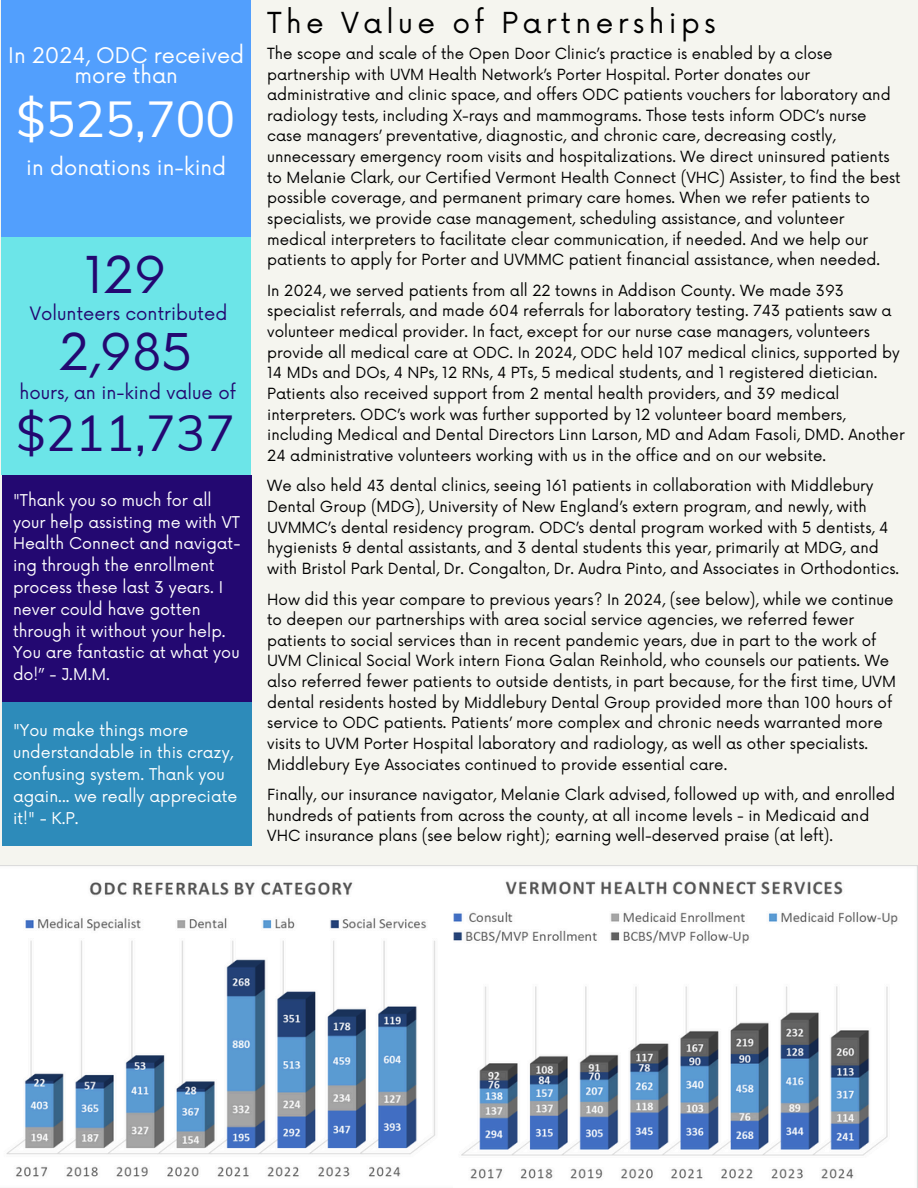
<style>
.page{position:relative;width:918px;height:1188px;background:#f5f5ef}
.page>*{position:absolute;margin:0;border:0;box-sizing:border-box;transform-origin:0 0}
.t1{font:49.5px/76.5px "Now";color:#230871;text-align:center}
.t2{font:49.5px "Muli";color:#230871}
.t3{font:49.5px "Muli";color:#fff}
.t4{font:28.2px "Now";letter-spacing:.155em;color:#000}
.t5{font:21px/20.2px "Now";color:#fff;text-align:center}
.t6{font:18px "Now";color:#230871}
.t7{font:15.9px/21.8px "Now";color:#fff}
.t8{font:15px/20.5px "Now";color:#000}
</style>
<div class="page">
<div style="left:1px;top:0;width:250px;height:237px;background:#529ffd"></div>
<div style="left:1px;top:238px;width:250px;height:237px;background:#6ce5e8"></div>
<div style="left:2px;top:694px;width:250px;height:152px;background:#2d8bba"></div>
<div style="left:2px;top:475px;width:250px;height:226px;background:#230871"></div>
<img style="left:452px;top:866px;width:466px;height:322px">
<img style="left:0;top:867px;width:452px;height:320px">
<h3 class="t5" style="left:8px;top:46px;width:238px">In 2024, ODC received more than</h3>
<h1 class="t3" style="left:16px;top:88px;width:221px">$525,700</h1>
<h3 class="t5" style="left:26px;top:159px;width:202px">in donations in-kind</h3>
<h1 class="t1" style="left:59px;top:239px;width:135px">129<br>2,985</h1>
<h1 class="t2" style="left:16px;top:401px;width:221px">$211,737</h1>
<p class="t6" style="left:30px;top:303px;width:199px">Volunteers contributed</p>
<p class="t6" style="left:19px;top:382px;width:218px">hours, an in-kind value of</p>
<p class="t7" style="left:13px;top:490px;width:229px">"Thank you so much for all your help assisting me with VT<br>Health Connect and navigat&shy;ing through the enrollment process these last 3 years. I never could have gotten through it without your help.<br>You are fantastic at what you do!” - J.M.M.</p>
<p class="t7" style="left:13px;top:721px;width:226px">"You make things more understandable in this crazy, confusing system. Thank you again... we really appreciate it!" - K.P.</p>
<h2 class="t4" style="left:267px;top:7px;width:450px">The Value of Partnerships</h2>
<p class="t8" style="left:267px;top:44px;width:635px">The scope and scale of the Open Door Clinic’s practice is enabled by a close partnership with UVM Health Network’s Porter Hospital. Porter donates our administrative and clinic space, and offers ODC patients vouchers for laboratory and radiology tests, including X-rays and mammograms. Those tests inform ODC’s nurse case managers’ preventative, diagnostic, and chronic care, decreasing costly, unnecessary emergency room visits and hospitalizations. We direct uninsured patients to Melanie Clark, our Certified Vermont Health Connect (VHC) Assister, to find the best possible coverage, and permanent primary care homes. When we refer patients to specialists, we provide case management, scheduling assistance, and volunteer medical interpreters to facilitate clear communication, if needed. And we help our patients to apply for Porter and UVMMC patient financial assistance, when needed.</p>
<p class="t8" style="left:267px;top:281px;width:639px">In 2024, we served patients from all 22 towns in Addison County. We made 393 specialist referrals, and made 604 referrals for laboratory testing. 743 patients saw a volunteer medical provider. In fact, except for our nurse case managers, volunteers provide all medical care at ODC. In 2024, ODC held 107 medical clinics, supported by 14 MDs and DOs, 4 NPs, 12 RNs, 4 PTs, 5 medical students, and 1 registered dietician.<br>Patients also received support from 2 mental health providers, and 39 medical interpreters. ODC’s work was further supported by 12 volunteer board members, including Medical and Dental Directors Linn Larson, MD and Adam Fasoli, DMD. Another 24 administrative volunteers working with us in the office and on our website.</p>
<p class="t8" style="left:267px;top:476px;width:633px">We also held 43 dental clinics, seeing 161 patients in collaboration with Middlebury Dental Group (MDG), University of New England’s extern program, and newly, with UVMMC’s dental residency program. ODC’s dental program worked with 5 dentists, 4 hygienists &amp; dental assistants, and 3 dental students this year, primarily at MDG, and with Bristol Park Dental, Dr. Congalton, Dr. Audra Pinto, and Associates in Orthodontics.</p>
<p class="t8" style="left:267px;top:590px;width:630px">How did this year compare to previous years? In 2024, (see below), while we continue to deepen our partnerships with area social service agencies, we referred fewer patients to social services than in recent pandemic years, due in part to the work of UVM Clinical Social Work intern Fiona Galan Reinhold, who counsels our patients. We also referred fewer patients to outside dentists, in part because, for the first time, UVM dental residents hosted by Middlebury Dental Group provided more than 100 hours of service to ODC patients. Patients’ more complex and chronic needs warranted more visits to UVM Porter Hospital laboratory and radiology, as well as other specialists.<br>Middlebury Eye Associates continued to provide essential care.</p>
<p class="t8" style="left:267px;top:785px;width:630px">Finally, our insurance navigator, Melanie Clark advised, followed up with, and enrolled hundreds of patients from across the county, at all income levels - in Medicaid and<br>VHC insurance plans (see below right); earning well-deserved praise (at left).</p>
</div>
